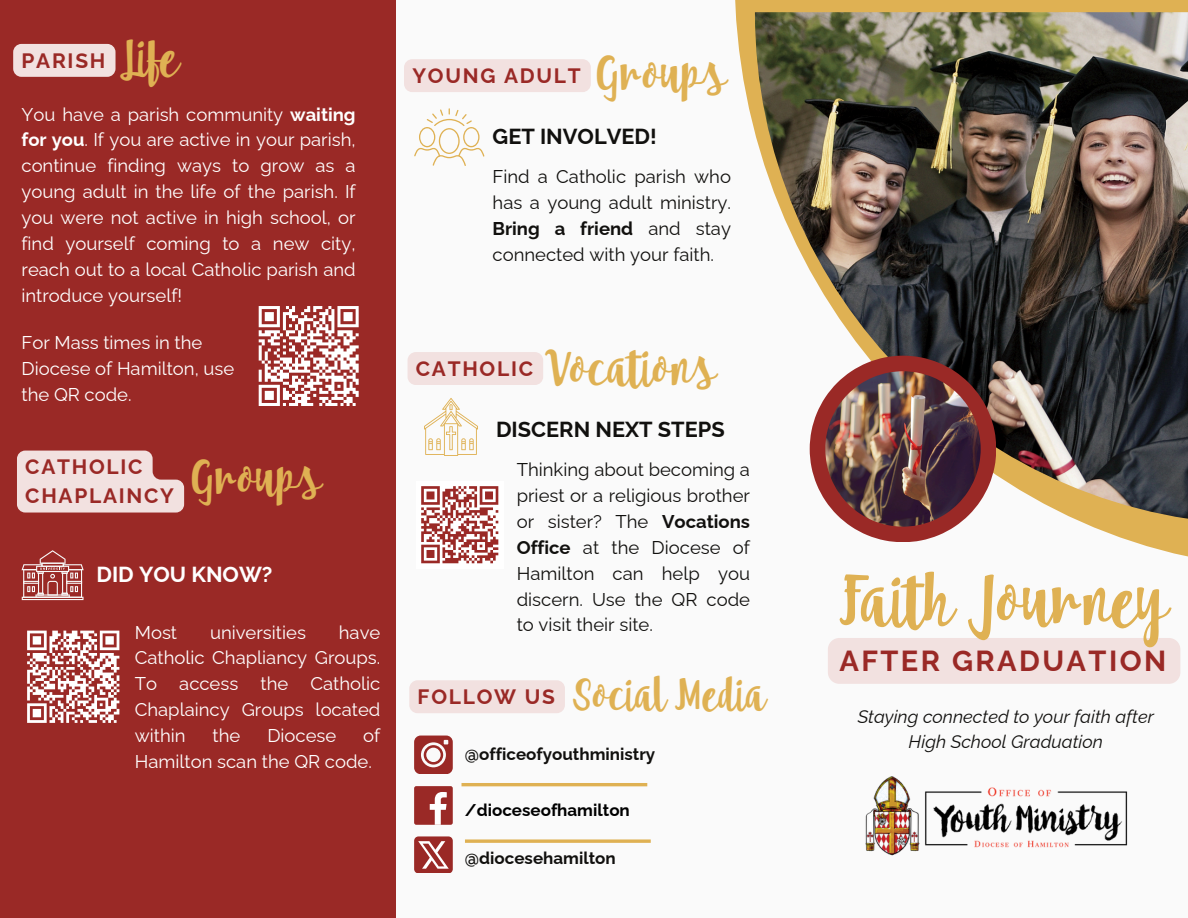
<style>
.page{position:relative;width:1188px;height:918px;background:#fafafa}
.page>*{position:absolute;margin:0;border:0;box-sizing:border-box;transform-origin:0 0}
.t1{font:65.7px "Umbrella";color:#dfb153}
.t2{font:46.8px "Umbrella";color:#dfb153}
.t3{font:41.25px "Umbrella";color:#dfb153}
.t4{font:700 29.1px "Raleway";letter-spacing:.085em;color:#9a2926}
.t5{font:700 21.75px "Raleway";color:#11100e}
.t6{font:700 21.75px "Raleway";color:#fff}
.t7{font:700 20.85px/29.1px "Raleway";letter-spacing:.085em;color:#9a2926}
.t8{font:18.45px/25.8px "Raleway";color:#fff;text-align:justify}
.t9{font:18.45px/25.8px "Raleway";color:#11100e;text-align:justify}
.t10{font:italic 18.15px/24.9px "Raleway";color:#11100e;text-align:center}
.t11{font:700 16.95px "Raleway";color:#11100e}
.t12{font:700 16.95px "Raleway";color:#000}
.s1{font-weight:700}
</style>
<div class="page">
<div style="left:0;top:0;width:396px;height:918px;background:#9a2926"></div>
<svg style="left:735px;top:0;width:453px;height:557px"></svg>
<img style="left:755px;top:12px;width:433px;height:513px">
<svg style="left:810px;top:356px;width:186px;height:186px"></svg>
<img style="left:825px;top:371px;width:156px;height:155px">
<img style="left:865px;top:776px;width:263px;height:80px">
<svg style="left:258px;top:306px;width:101px;height:100px"></svg>
<hr style="left:22px;top:597px;width:61px;height:3px;background:#f9f9f9">
<svg style="left:22px;top:550px;width:61px;height:48px"></svg>
<svg style="left:27px;top:630px;width:93px;height:93px"></svg>
<svg style="left:414px;top:108px;width:70px;height:58px"></svg>
<svg style="left:424px;top:398px;width:54px;height:58px"></svg>
<div style="left:416px;top:481px;width:88px;height:88px;background:#fff"></div>
<svg style="left:421px;top:486px;width:78px;height:78px"></svg>
<svg style="left:414px;top:736px;width:38px;height:38px"></svg>
<div style="left:414px;top:786px;width:38px;height:38px;background:#9a2926;border-radius:2px"></div>
<svg style="left:430px;top:792px;width:17px;height:32px"></svg>
<hr style="left:462px;top:783px;width:185px;height:3px;background:#dfb153">
<svg style="left:414px;top:836px;width:39px;height:37px"></svg>
<div style="left:828px;top:638px;width:352px;height:46px;background:#f2e1e0;border-radius:11px"></div>
<div style="left:13px;top:44px;width:103px;height:33px;background:#f2e1e0;border-radius:8px"></div>
<svg style="left:17px;top:451px;width:167px;height:62px"></svg>
<div style="left:404px;top:59px;width:187px;height:33px;background:#f2e1e0;border-radius:8px"></div>
<div style="left:408px;top:352px;width:135px;height:33px;background:#f2e1e0;border-radius:8px"></div>
<div style="left:409px;top:680px;width:156px;height:33px;background:#f2e1e0;border-radius:8px"></div>
<svg style="left:465px;top:839px;width:186px;height:4px"></svg>
<p class="t2" style="left:120px;top:37px;width:61px">Life</p>
<h5 class="t8" style="left:22px;top:101px;width:336px">You have a parish community <span class="s1">waiting for you</span>. If you are active in your parish, continue finding ways to grow as a young adult in the life of the parish. If you were not active in high school, or find yourself coming to a new city, reach out to a local Catholic parish and introduce yourself!</h5>
<p class="t8" style="left:22px;top:329px;width:214px;text-align:left">For Mass times in the<br>Diocese of Hamilton, use the QR code.</p>
<h5 class="t7" style="left:22px;top:46px;width:85px">PARISH</h5>
<p class="t7" style="left:25px;top:452px;width:150px">CATHOLIC<br>CHAPLAINCY</p>
<p class="t2" style="left:192px;top:457px;width:131px">Groups</p>
<h2 class="t6" style="left:97px;top:562px;width:178px">DID YOU KNOW?</h2>
<p class="t8" style="left:135px;top:619px;width:247px;text-indent:204px">have Catholic Chapliancy Groups.<br>To access the Catholic Chaplaincy Groups located within</p>
<p class="t8" style="left:135px;top:619px;width:44px">Most</p>
<p class="t8" style="left:210px;top:619px;width:97px">universities</p>
<p class="t8" style="left:135px;top:723px;width:247px;text-indent:228px">of<br>Hamilton scan the QR code.</p>
<p class="t8" style="left:213px;top:723px;width:29px">the</p>
<p class="t8" style="left:267px;top:723px;width:70px">Diocese</p>
<p class="t2" style="left:597px;top:53px;width:131px">Groups</p>
<h5 class="t5" style="left:493px;top:124px;width:166px">GET INVOLVED!</h5>
<p class="t9" style="left:493px;top:164px;width:240px">Find a Catholic parish who has a young adult ministry.<br><span class="s1">Bring a friend</span> and stay connected with your faith.</p>
<h5 class="t7" style="left:412px;top:61px;width:170px">YOUNG ADULT</h5>
<h5 class="t2" style="left:545px;top:347px;width:173px">Vocations</h5>
<p class="t5" style="left:496px;top:417px;width:230px">DISCERN NEXT STEPS</p>
<h5 class="t9" style="left:517px;top:457px;width:235px">Thinking about becoming a priest or a religious brother or sister? The <span class="s1">Vocations Office</span> at the Diocese of Hamilton can help you discern. Use the QR code to visit their site.</h5>
<h2 class="t7" style="left:416px;top:354px;width:119px">CATHOLIC</h2>
<p class="t3" style="left:573px;top:676px;width:194px">Social Media</p>
<h1 class="t11" style="left:465px;top:744px;width:192px">@officeofyouthministry</h1>
<h3 class="t12" style="left:465px;top:800px;width:166px">/dioceseofhamilton</h3>
<h5 class="t11" style="left:465px;top:848px;width:152px">@diocesehamilton</h5>
<p class="t7" style="left:418px;top:682px;width:139px">FOLLOW US</p>
<p class="t1" style="left:840px;top:571px;width:330px">Faith Journey</p>
<p class="t4" style="left:839px;top:644px;width:328px">AFTER GRADUATION</p>
<h2 class="t10" style="left:858px;top:704px;width:298px">Staying connected to your faith after<br>High School Graduation</h2>
</div>
